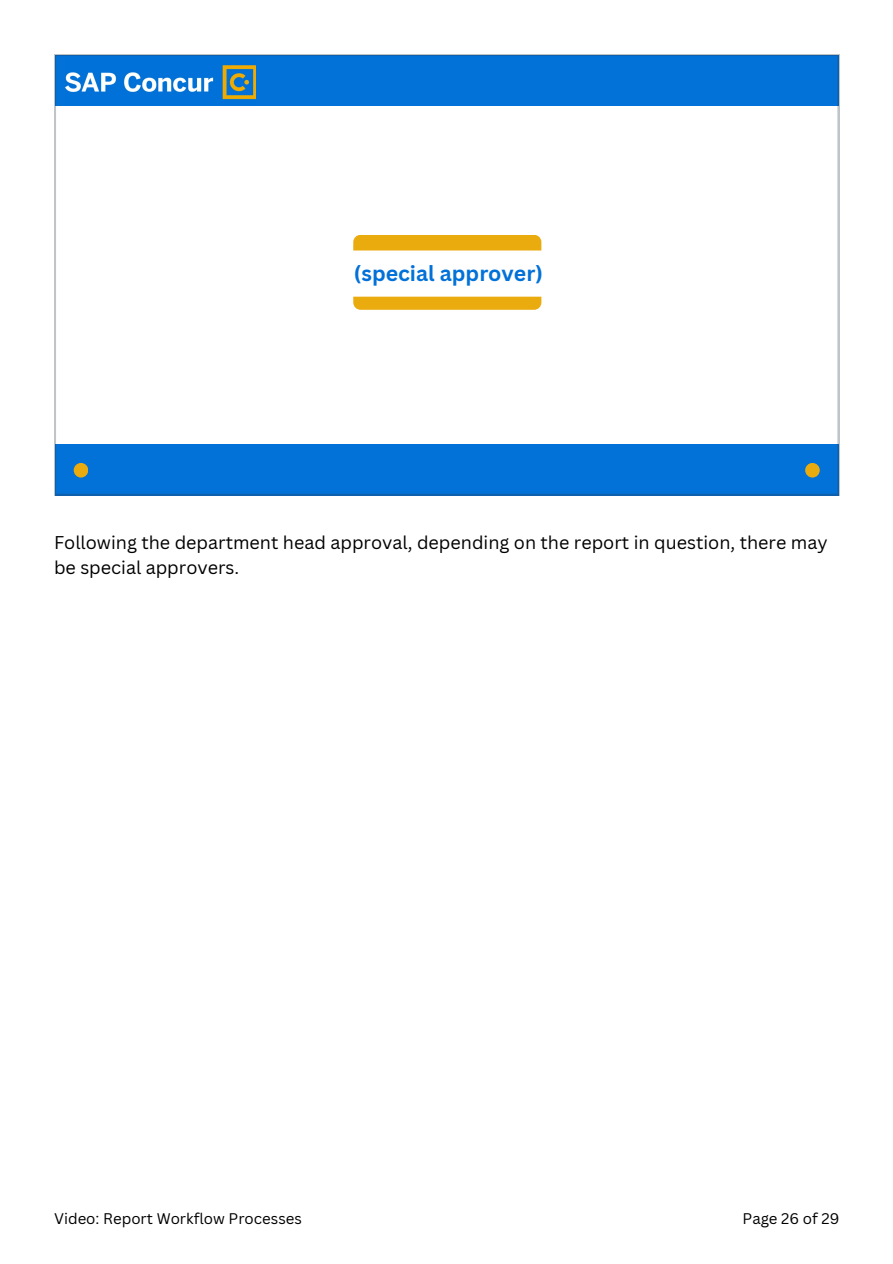
<style>
.page{position:relative;width:893px;height:1264px;background:#fff}
.page>*{position:absolute;margin:0;border:0;box-sizing:border-box;transform-origin:0 0}
.t1{font:700 21.3px "Canva Sans";color:#0271d8}
.t2{font:18px/24.8px "Canva Sans";color:#000}
.t3{font:15px "Canva Sans";color:#000}
</style>
<div class="page">
<svg style="left:54px;top:54px;width:785px;height:441px"></svg>
<p class="t1" style="left:354px;top:258px;width:190px">(special approver)</p>
<h1 class="t2" style="left:54px;top:529px;width:775px">Following the department head approval, depending on the report in question, there may be special approvers.</h1>
<p class="t3" style="left:54px;top:1207px;width:249px">Video: Report Workflow Processes</p>
<h2 class="t3" style="left:742px;top:1207px;width:98px">Page 26 of 29</h2>
</div>
